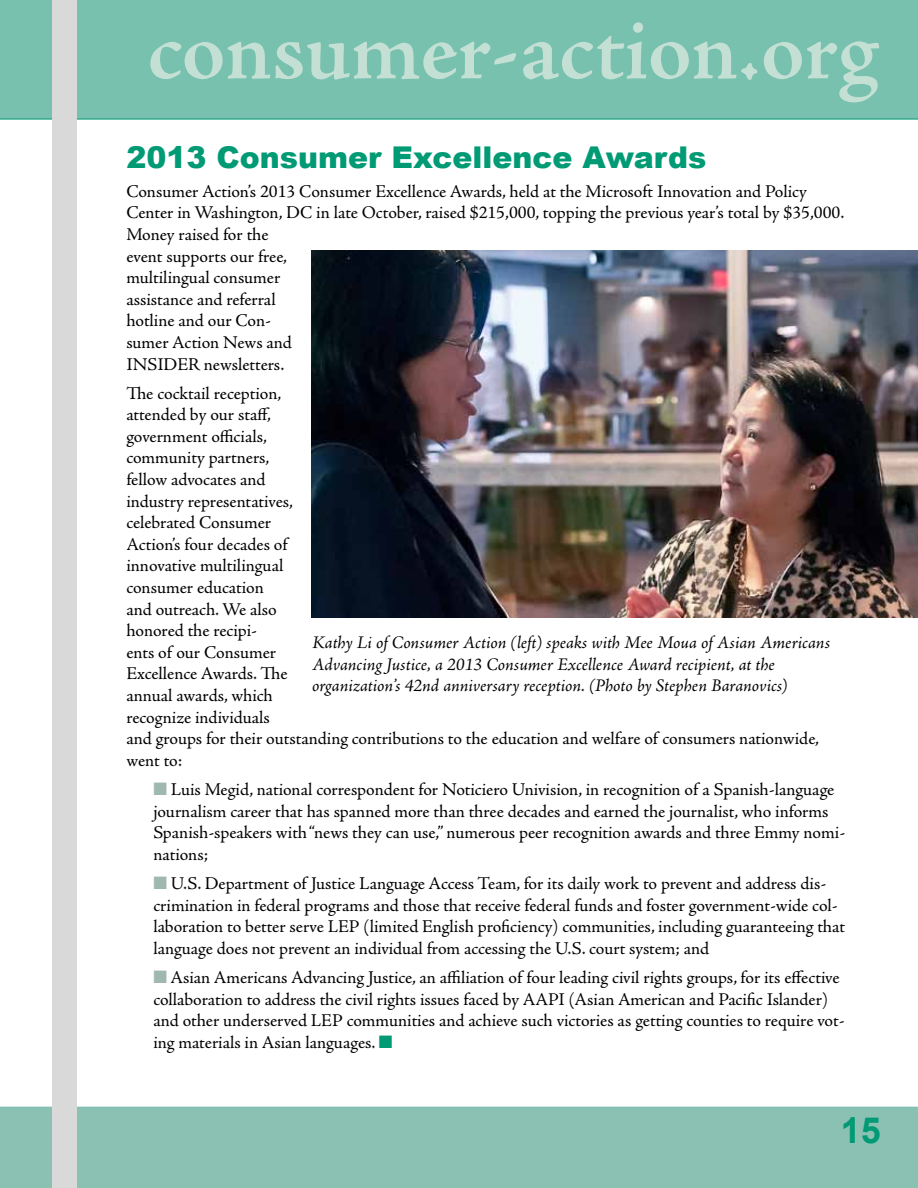
<style>
.page{position:relative;width:918px;height:1188px;background:#fff}
.page>*{position:absolute;margin:0;border:0;box-sizing:border-box;transform-origin:0 0}
.t1{font:600 90px "Adobe Jenson Pro";letter-spacing:-.005em;color:#c4e0d5}
.t2{font:700 36px "Arial";color:#009a74}
.t3{font:900 30px "Arial";color:#009a74}
.t4{font:18px/21.6px "Adobe Jenson Pro";letter-spacing:-.005em;color:#000}
.t5{font:italic 18px/21.6px "Adobe Jenson Pro";letter-spacing:-.005em;color:#000}
</style>
<div class="page">
<div style="left:0;top:0;width:918px;height:119px;background:#77c1ae"></div>
<div style="left:0;top:1107px;width:918px;height:81px;background:#8ac1b3"></div>
<div style="left:52px;top:0;width:25px;height:1188px;background:#d9d9d9"></div>
<img style="left:311px;top:251px;width:607px;height:367px">
<h1 class="t1" style="left:147px;top:-1px;width:732px">consumer-action.org</h1>
<h3 class="t3" style="left:126px;top:135px;width:581px">2013 Consumer Excellence Awards</h3>
<p class="t4" style="left:126px;top:181px;width:720px">Consumer Action’s 2013 Consumer Excellence Awards, held at the Microsoft Innovation and Policy Center in Washington, DC in late October, raised $215,000, topping the previous year’s total by $35,000.<br>Money raised for the<br>event supports our free,<br>multilingual consumer<br>assistance and referral<br>hotline and our Con-<br>sumer Action News and<br>INSIDER newsletters.</p>
<p class="t4" style="left:126px;top:383px;width:694px">The cocktail reception,<br>attended by our staff,<br>government officials,<br>community partners,<br>fellow advocates and<br>industry representatives,<br>celebrated Consumer<br>Action’s four decades of<br>innovative multilingual<br>consumer education<br>and outreach. We also<br>honored the recipi-<br>ents of our Consumer<br>Excellence Awards. The<br>annual awards, which<br>recognize individuals<br>and groups for their outstanding contributions to the education and welfare of consumers nationwide, went to:</p>
<p class="t4" style="left:153px;top:779px;width:693px;text-indent:18px">Luis Megid, national correspondent for Noticiero Univision, in recognition of a Spanish-language journalism career that has spanned more than three decades and earned the journalist, who informs Spanish-speakers with “news they can use,” numerous peer recognition awards and three Emmy nomi&shy;nations;</p>
<p class="t4" style="left:153px;top:873px;width:693px;text-indent:18px">U.S. Department of Justice Language Access Team, for its daily work to prevent and address dis&shy;crimination in federal programs and those that receive federal funds and foster government-wide col&shy;laboration to better serve LEP (limited English proficiency) communities, including guaranteeing that language does not prevent an individual from accessing the U.S. court system; and</p>
<p class="t4" style="left:153px;top:967px;width:693px;text-indent:17px">Asian Americans Advancing Justice, an affiliation of four leading civil rights groups, for its effective collaboration to address the civil rights issues faced by AAPI (Asian American and Pacific Islander) and other underserved LEP communities and achieve such victories as getting counties to require vot&shy;ing materials in Asian languages.</p>
<p class="t5" style="left:312px;top:633px;width:520px">Kathy Li of Consumer Action (left) speaks with Mee Moua of Asian Americans<br>Advancing Justice, a 2013 Consumer Excellence Award recipient, at the organization’s 42nd anniversary reception. (Photo by Stephen Baranovics)</p>
<h2 class="t2" style="left:841px;top:1110px;width:42px">15</h2>
</div>
